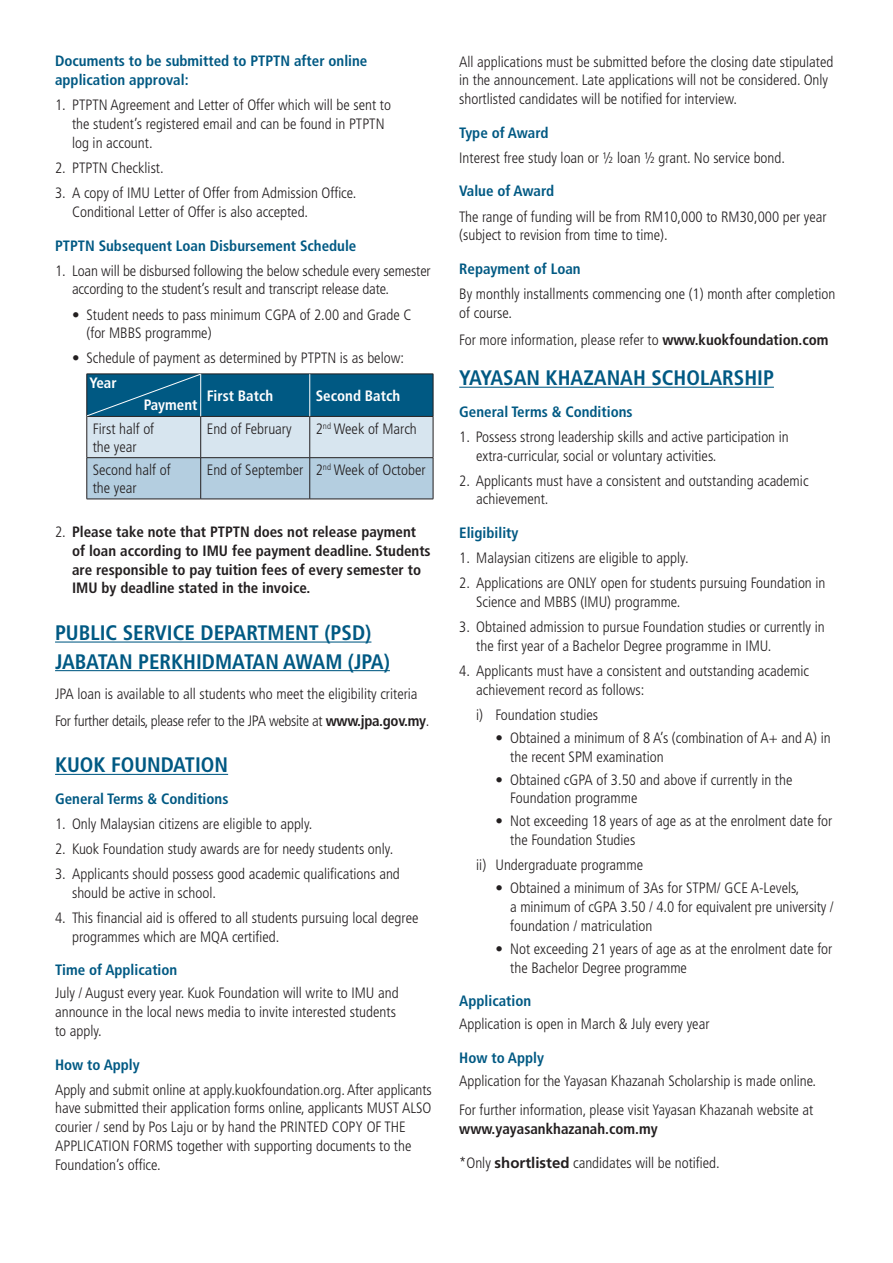
<style>
.page{position:relative;width:893px;height:1263px;background:#fff}
.page>*{position:absolute;margin:0;border:0;box-sizing:border-box;transform-origin:0 0}
.t1{font:700 condensed 21px "Frutiger LT Std";color:#005983}
.t2{font:300 condensed 15px/18.8px "Frutiger LT Std";color:#231f20}
.t3{font:700 condensed 15px/18.8px "Frutiger LT Std";color:#005983}
.t4{font:700 condensed 15px/18.8px "Frutiger LT Std";color:#231f20}
.t5{font:300 condensed 15px "Frutiger LT Std";letter-spacing:-.02em;color:#231f20}
.t6{font:700 condensed 15px "Frutiger LT Std";color:#fff}
.s1{font-weight:300}
.s2{font-weight:700}
.s3{font-weight:700;font-stretch:normal}
</style>
<div class="page">
<hr style="left:459px;top:387px;width:315px;height:1px;background:#005983">
<hr style="left:55px;top:641px;width:316px;height:1px;background:#005983">
<hr style="left:55px;top:670px;width:335px;height:1px;background:#005983">
<hr style="left:55px;top:774px;width:173px;height:1px;background:#005983">
<hr style="left:433px;top:374px;width:1px;height:42px;background:#231f20">
<hr style="left:433px;top:417px;width:1px;height:40px;background:#231f20">
<hr style="left:433px;top:458px;width:1px;height:41px;background:#231f20">
<hr style="left:87px;top:499px;width:114px;height:1px;background:#231f20">
<hr style="left:201px;top:499px;width:109px;height:1px;background:#231f20">
<hr style="left:310px;top:499px;width:123px;height:1px;background:#231f20">
<svg style="left:86px;top:374px;width:347px;height:125px;background:#80a9c0"></svg>
<p class="t3" style="left:55px;top:52px;width:314px">Documents to be submitted to PTPTN after online application approval:</p>
<p class="t2" style="left:72px;top:96px;width:320px;text-indent:-17px">1. PTPTN Agreement and Letter of Offer which will be sent to the student’s registered email and can be found in PTPTN log in account.</p>
<p class="t2" style="left:55px;top:159px;width:110px">2. PTPTN Checklist.</p>
<p class="t2" style="left:72px;top:184px;width:286px;text-indent:-17px">3. A copy of IMU Letter of Offer from Admission Office.<br>Conditional Letter of Offer is also accepted.</p>
<p class="t3" style="left:55px;top:236px;width:303px">PTPTN Subsequent Loan Disbursement Schedule</p>
<p class="t2" style="left:72px;top:261px;width:360px;text-indent:-17px">1. Loan will be disbursed following the below schedule every semester according to the student’s result and transcript release date.</p>
<p class="t2" style="left:87px;top:305px;width:326px;text-indent:-14px">• Student needs to pass minimum CGPA of 2.00 and Grade C (for MBBS programme)</p>
<p class="t2" style="left:72px;top:349px;width:333px">• Schedule of payment as determined by PTPTN is as below:</p>
<p class="t6" style="left:207px;top:387px;width:68px">First Batch</p>
<p class="t6" style="left:316px;top:387px;width:86px">Second Batch</p>
<p class="t2" style="left:93px;top:420px;width:63px;line-height:18px">First half of the year</p>
<p class="t2" style="left:207px;top:419px;width:86px">End of February</p>
<p class="t2" style="left:316px;top:419px;width:103px">2<sup>nd</sup> Week of March</p>
<p class="t2" style="left:93px;top:461px;width:79px;line-height:18px">Second half of the year</p>
<p class="t2" style="left:207px;top:461px;width:98px">End of September</p>
<p class="t2" style="left:316px;top:461px;width:111px">2<sup>nd</sup> Week of October</p>
<p class="t4" style="left:72px;top:523px;width:360px;text-indent:-17px"><span class="s1">2.</span> Please take note that PTPTN does not release payment of loan according to IMU fee payment deadline. Students are responsible to pay tuition fees of every semester to IMU by deadline stated in the invoice.</p>
<p class="t1" style="left:55px;top:620px;width:318px">PUBLIC SERVICE DEPARTMENT (PSD)</p>
<p class="t1" style="left:55px;top:649px;width:336px">JABATAN PERKHIDMATAN AWAM (JPA)</p>
<p class="t2" style="left:55px;top:685px;width:364px">JPA loan is available to all students who meet the eligibility criteria</p>
<p class="t5" style="left:55px;top:712px;width:376px">For further details, please refer to the JPA website at <span class="s2">www.jpa.gov.my</span>.</p>
<p class="t1" style="left:55px;top:752px;width:175px">KUOK FOUNDATION</p>
<p class="t3" style="left:55px;top:789px;width:175px">General Terms &amp; Conditions</p>
<p class="t2" style="left:55px;top:814px;width:259px">1. Only Malaysian citizens are eligible to apply.</p>
<p class="t2" style="left:55px;top:840px;width:340px">2. Kuok Foundation study awards are for needy students only.</p>
<p class="t2" style="left:72px;top:865px;width:329px;text-indent:-17px">3. Applicants should possess good academic qualifications and should be active in school.</p>
<p class="t2" style="left:72px;top:909px;width:348px;text-indent:-17px">4. This financial aid is offered to all students pursuing local degree programmes which are MQA certified.</p>
<p class="t3" style="left:55px;top:961px;width:124px">Time of Application</p>
<p class="t2" style="left:55px;top:984px;width:345px">July / August every year. Kuok Foundation will write to IMU and announce in the local news media to invite interested students to apply.</p>
<p class="t3" style="left:55px;top:1055px;width:86px">How to Apply</p>
<p class="t2" style="left:55px;top:1080px;width:378px">Apply and submit online at apply.kuokfoundation.org. After applicants have submitted their application forms online, applicants MUST ALSO courier / send by Pos Laju or by hand the PRINTED COPY OF THE APPLICATION FORMS together with supporting documents to the Foundation’s office.</p>
<p class="t6" style="left:90px;top:374px;width:29px">Year</p>
<p class="t6" style="left:144px;top:396px;width:55px">Payment</p>
<p class="t2" style="left:459px;top:52px;width:376px">All applications must be submitted before the closing date stipulated in the announcement. Late applications will not be considered. Only shortlisted candidates will be notified for interview.</p>
<p class="t3" style="left:459px;top:123px;width:91px">Type of Award</p>
<p class="t2" style="left:459px;top:148px;width:327px">Interest free study loan or ½ loan ½ grant. No service bond.</p>
<p class="t3" style="left:459px;top:182px;width:97px">Value of Award</p>
<p class="t2" style="left:459px;top:207px;width:369px">The range of funding will be from RM10,000 to RM30,000 per year (subject to revision from time to time).</p>
<p class="t3" style="left:459px;top:259px;width:123px">Repayment of Loan</p>
<p class="t2" style="left:459px;top:285px;width:378px">By monthly installments commencing one (1) month after completion of course.</p>
<p class="t2" style="left:459px;top:331px;width:371px">For more information, please refer to <span class="s2">www.kuokfoundation.com</span></p>
<p class="t1" style="left:459px;top:365px;width:316px">YAYASAN KHAZANAH SCHOLARSHIP</p>
<p class="t3" style="left:459px;top:402px;width:175px">General Terms &amp; Conditions</p>
<p class="t2" style="left:476px;top:427px;width:314px;text-indent:-17px">1. Possess strong leadership skills and active participation in extra-curricular, social or voluntary activities.</p>
<p class="t2" style="left:476px;top:471px;width:334px;text-indent:-17px">2. Applicants must have a consistent and outstanding academic achievement.</p>
<p class="t3" style="left:459px;top:523px;width:61px">Eligibility</p>
<p class="t2" style="left:459px;top:549px;width:231px">1. Malaysian citizens are eligible to apply.</p>
<p class="t2" style="left:476px;top:574px;width:351px;text-indent:-17px">2. Applications are ONLY open for students pursuing Foundation in<br>Science and MBBS (IMU) programme.</p>
<p class="t2" style="left:476px;top:618px;width:350px;text-indent:-17px">3. Obtained admission to pursue Foundation studies or currently in the first year of a Bachelor Degree programme in IMU.</p>
<p class="t2" style="left:476px;top:662px;width:334px;text-indent:-17px">4. Applicants must have a consistent and outstanding academic achievement record as follows:</p>
<p class="t2" style="left:476px;top:706px;width:123px">i) Foundation studies</p>
<p class="t2" style="left:510px;top:729px;width:322px;text-indent:-15px">• Obtained a minimum of 8 A’s (combination of A+ and A) in the recent SPM examination</p>
<p class="t2" style="left:510px;top:770px;width:284px;text-indent:-15px">• Obtained cGPA of 3.50 and above if currently in the<br>Foundation programme</p>
<p class="t2" style="left:510px;top:812px;width:324px;text-indent:-15px">• Not exceeding 18 years of age as at the enrolment date for the Foundation Studies</p>
<p class="t2" style="left:476px;top:856px;width:168px">ii) Undergraduate programme</p>
<p class="t2" style="left:510px;top:879px;width:325px;text-indent:-15px">• Obtained a minimum of 3As for STPM/ GCE A-Levels,<br>a minimum of cGPA 3.50 / 4.0 for equivalent pre university / foundation / matriculation</p>
<p class="t2" style="left:510px;top:939px;width:324px;text-indent:-15px">• Not exceeding 21 years of age as at the enrolment date for the Bachelor Degree programme</p>
<p class="t3" style="left:459px;top:992px;width:73px">Application</p>
<p class="t2" style="left:459px;top:1015px;width:252px">Application is open in March &amp; July every year</p>
<p class="t3" style="left:459px;top:1048px;width:86px">How to Apply</p>
<p class="t2" style="left:459px;top:1071px;width:358px">Application for the Yayasan Khazanah Scholarship is made online.</p>
<p class="t2" style="left:459px;top:1101px;width:356px">For further information, please visit Yayasan Khazanah website at <span class="s2">www.yayasankhazanah.com.my</span></p>
<p class="t2" style="left:459px;top:1153px;width:262px">*Only <span class="s3">shortlisted</span> candidates will be notified.</p>
</div>
